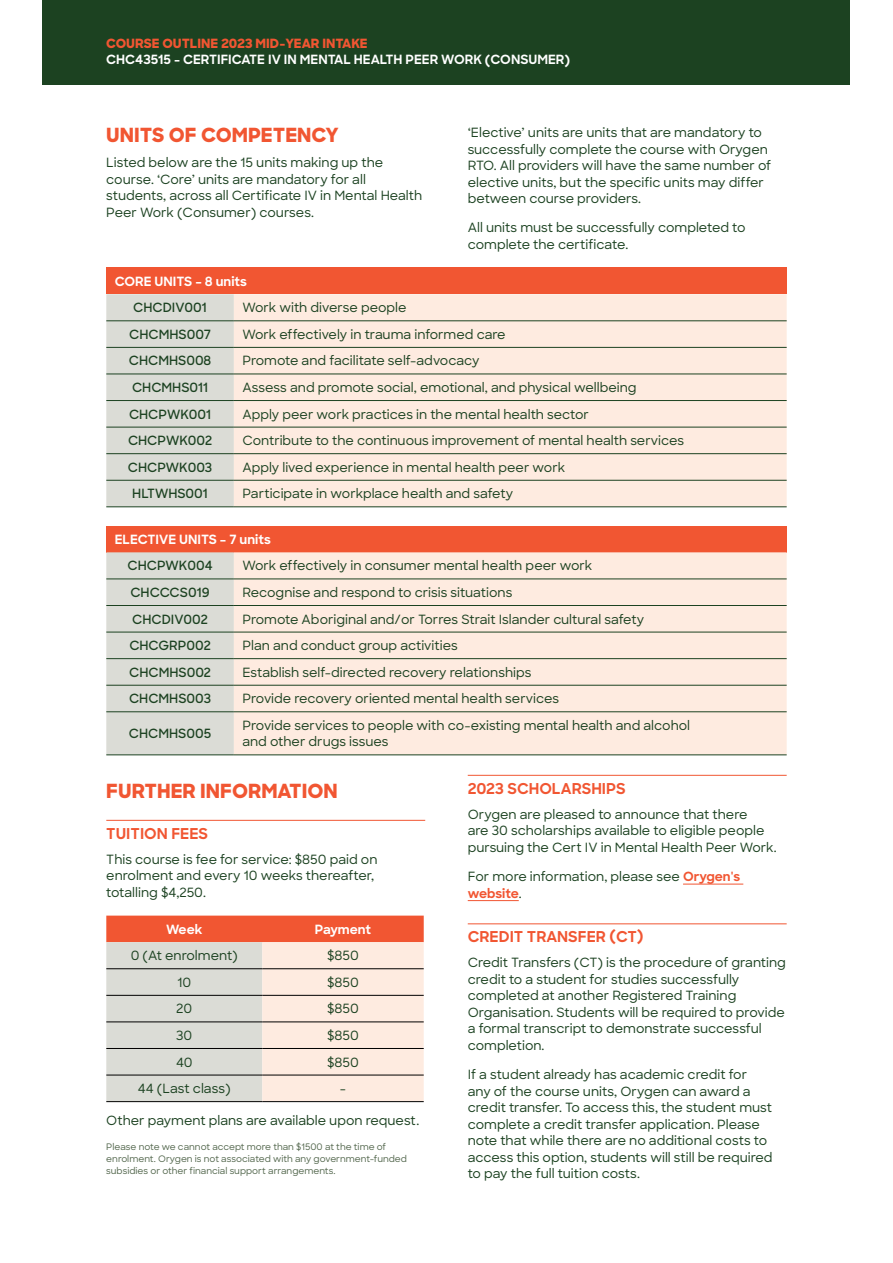
<style>
.page{position:relative;width:893px;height:1263px;background:#fff}
.page>*{position:absolute;margin:0;border:0;box-sizing:border-box;transform-origin:0 0}
.t1{font:800 19.5px "Sharp Sans";color:#f15632}
.t2{font:700 15px "Sharp Sans";color:#f15632}
.Body_text{font:500 12.75px/16.5px "Sharp Sans";color:#1c4221}
.Body_text-2{font:600 12.75px "Sharp Sans";color:#1c4221}
.Body_text-3{font:700 12.75px "Sharp Sans";color:#fff}
.t3{font:800 12.75px "Sharp Sans";color:#f15632}
.Disclaimer_and_ackno{font:500 9px/12px "Sharp Sans";color:#53674d}
.s1{font-weight:700;color:#f15632}
</style>
<div class="page">
<div style="left:43px;top:0;width:807px;height:85px;background:#1c4221"></div>
<div style="left:106px;top:268px;width:681px;height:26px;background:#f15632"></div>
<div style="left:106px;top:294px;width:128px;height:213px;background:#dbdcd6"></div>
<div style="left:234px;top:294px;width:553px;height:213px;background:#feebe0"></div>
<hr style="left:106px;top:321px;width:128px;height:1px;background:#1c4221">
<hr style="left:234px;top:321px;width:553px;height:1px;background:#1c4221">
<hr style="left:106px;top:347px;width:128px;height:1px;background:#1c4221">
<hr style="left:234px;top:347px;width:553px;height:1px;background:#1c4221">
<hr style="left:106px;top:374px;width:128px;height:1px;background:#1c4221">
<hr style="left:234px;top:374px;width:553px;height:1px;background:#1c4221">
<hr style="left:106px;top:400px;width:128px;height:1px;background:#1c4221">
<hr style="left:234px;top:400px;width:553px;height:1px;background:#1c4221">
<hr style="left:106px;top:427px;width:128px;height:1px;background:#1c4221">
<hr style="left:234px;top:427px;width:553px;height:1px;background:#1c4221">
<hr style="left:106px;top:453px;width:128px;height:1px;background:#1c4221">
<hr style="left:234px;top:453px;width:553px;height:1px;background:#1c4221">
<hr style="left:106px;top:480px;width:128px;height:1px;background:#1c4221">
<hr style="left:234px;top:480px;width:553px;height:1px;background:#1c4221">
<hr style="left:106px;top:507px;width:128px;height:1px;background:#1c4221">
<hr style="left:234px;top:507px;width:553px;height:1px;background:#1c4221">
<div style="left:106px;top:526px;width:681px;height:26px;background:#f15632"></div>
<div style="left:106px;top:552px;width:128px;height:203px;background:#dbdcd6"></div>
<div style="left:234px;top:552px;width:553px;height:203px;background:#feebe0"></div>
<hr style="left:106px;top:579px;width:128px;height:1px;background:#1c4221">
<hr style="left:234px;top:579px;width:553px;height:1px;background:#1c4221">
<hr style="left:106px;top:605px;width:128px;height:1px;background:#1c4221">
<hr style="left:234px;top:605px;width:553px;height:1px;background:#1c4221">
<hr style="left:106px;top:632px;width:128px;height:1px;background:#1c4221">
<hr style="left:234px;top:632px;width:553px;height:1px;background:#1c4221">
<hr style="left:106px;top:658px;width:128px;height:1px;background:#1c4221">
<hr style="left:234px;top:658px;width:553px;height:1px;background:#1c4221">
<hr style="left:106px;top:685px;width:128px;height:1px;background:#1c4221">
<hr style="left:234px;top:685px;width:553px;height:1px;background:#1c4221">
<hr style="left:106px;top:711px;width:128px;height:1px;background:#1c4221">
<hr style="left:234px;top:711px;width:553px;height:1px;background:#1c4221">
<hr style="left:106px;top:755px;width:128px;height:1px;background:#1c4221">
<hr style="left:234px;top:755px;width:553px;height:1px;background:#1c4221">
<hr style="left:106px;top:820px;width:319px;height:1px;background:#f15632">
<svg style="left:106px;top:915px;width:318px;height:186px;background:#ebcdc0"></svg>
<hr style="left:106px;top:968px;width:156px;height:1px;background:#000">
<hr style="left:262px;top:968px;width:162px;height:1px;background:#000">
<hr style="left:106px;top:995px;width:156px;height:1px;background:#000">
<hr style="left:262px;top:995px;width:162px;height:1px;background:#000">
<hr style="left:106px;top:1022px;width:156px;height:1px;background:#000">
<hr style="left:262px;top:1022px;width:162px;height:1px;background:#000">
<hr style="left:106px;top:1048px;width:156px;height:1px;background:#000">
<hr style="left:262px;top:1048px;width:162px;height:1px;background:#000">
<hr style="left:106px;top:1075px;width:156px;height:1px;background:#000">
<hr style="left:262px;top:1075px;width:162px;height:1px;background:#000">
<hr style="left:106px;top:1101px;width:156px;height:1px;background:#000">
<hr style="left:262px;top:1101px;width:162px;height:1px;background:#000">
<hr style="left:468px;top:775px;width:319px;height:1px;background:#f15632">
<hr style="left:683px;top:884px;width:60px;height:1px;background:#f15632">
<hr style="left:468px;top:900px;width:51px;height:1px;background:#f15632">
<hr style="left:468px;top:923px;width:319px;height:1px;background:#f15632">
<p class="t3" style="left:106px;top:33px;width:263px">COURSE OUTLINE 2023 MID-YEAR INTAKE</p>
<p class="Body_text-3" style="left:106px;top:50px;width:465px">CHC43515 - CERTIFICATE IV IN MENTAL HEALTH PEER WORK (CONSUMER)</p>
<h1 class="t1" style="left:106px;top:121px;width:234px">UNITS OF COMPETENCY</h1>
<p class="Body_text" style="left:106px;top:154px;width:318px">Listed below are the 15 units making up the course. ‘Core’ units are mandatory for all students, across all Certificate IV in Mental Health Peer Work (Consumer) courses.</p>
<p class="Body_text" style="left:468px;top:124px;width:305px">‘Elective’ units are units that are mandatory to successfully complete the course with Orygen RTO. All providers will have the same number of elective units, but the specific units may differ between course providers.</p>
<p class="Body_text" style="left:468px;top:219px;width:279px">All units must be successfully completed to complete the certificate.</p>
<p class="Body_text-3" style="left:115px;top:272px;width:134px">CORE UNITS – 8 units</p>
<p class="Body_text-2" style="left:133px;top:298px;width:75px">CHCDIV001</p>
<p class="Body_text" style="left:242px;top:299px;width:166px">Work with diverse people</p>
<p class="Body_text-2" style="left:129px;top:325px;width:83px">CHCMHS007</p>
<p class="Body_text" style="left:242px;top:325px;width:265px">Work effectively in trauma informed care</p>
<p class="Body_text-2" style="left:129px;top:351px;width:84px">CHCMHS008</p>
<p class="Body_text" style="left:242px;top:352px;width:239px">Promote and facilitate self-advocacy</p>
<p class="Body_text-2" style="left:132px;top:378px;width:78px">CHCMHS011</p>
<p class="Body_text" style="left:242px;top:379px;width:396px">Assess and promote social, emotional, and physical wellbeing</p>
<p class="Body_text-2" style="left:129px;top:405px;width:84px">CHCPWK001</p>
<p class="Body_text" style="left:242px;top:405px;width:348px">Apply peer work practices in the mental health sector</p>
<p class="Body_text-2" style="left:128px;top:431px;width:86px">CHCPWK002</p>
<p class="Body_text" style="left:242px;top:432px;width:443px">Contribute to the continuous improvement of mental health services</p>
<p class="Body_text-2" style="left:128px;top:458px;width:86px">CHCPWK003</p>
<p class="Body_text" style="left:242px;top:458px;width:324px">Apply lived experience in mental health peer work</p>
<p class="Body_text-2" style="left:132px;top:484px;width:77px">HLTWHS001</p>
<p class="Body_text" style="left:242px;top:485px;width:272px">Participate in workplace health and safety</p>
<p class="Body_text-3" style="left:115px;top:530px;width:158px">ELECTIVE UNITS – 7 units</p>
<p class="Body_text-2" style="left:128px;top:556px;width:87px">CHCPWK004</p>
<p class="Body_text" style="left:242px;top:557px;width:351px">Work effectively in consumer mental health peer work</p>
<p class="Body_text-2" style="left:130px;top:583px;width:81px">CHCCCS019</p>
<p class="Body_text" style="left:242px;top:583px;width:271px">Recognise and respond to crisis situations</p>
<p class="Body_text-2" style="left:132px;top:610px;width:77px">CHCDIV002</p>
<p class="Body_text" style="left:242px;top:610px;width:403px">Promote Aboriginal and/or Torres Strait Islander cultural safety</p>
<p class="Body_text-2" style="left:129px;top:636px;width:83px">CHCGRP002</p>
<p class="Body_text" style="left:242px;top:637px;width:217px">Plan and conduct group activities</p>
<p class="Body_text-2" style="left:129px;top:663px;width:83px">CHCMHS002</p>
<p class="Body_text" style="left:242px;top:663px;width:290px">Establish self-directed recovery relationships</p>
<p class="Body_text-2" style="left:129px;top:689px;width:83px">CHCMHS003</p>
<p class="Body_text" style="left:242px;top:690px;width:318px">Provide recovery oriented mental health services</p>
<p class="Body_text-2" style="left:129px;top:724px;width:84px">CHCMHS005</p>
<p class="Body_text" style="left:242px;top:716px;width:449px">Provide services to people with co-existing mental health and alcohol and other drugs issues</p>
<h1 class="t1" style="left:106px;top:777px;width:233px">FURTHER INFORMATION</h1>
<h2 class="t2" style="left:106px;top:822px;width:103px">TUITION FEES</h2>
<p class="Body_text" style="left:106px;top:850px;width:273px">This course is fee for service: $850 paid on enrolment and every 10 weeks thereafter, totalling $4,250.</p>
<p class="Body_text-3" style="left:166px;top:919px;width:38px">Week</p>
<p class="Body_text-3" style="left:315px;top:919px;width:58px">Payment</p>
<p class="Body_text" style="left:131px;top:947px;width:109px">0 (At enrolment)</p>
<p class="Body_text" style="left:327px;top:947px;width:33px">$850</p>
<p class="Body_text" style="left:177px;top:973px;width:15px">10</p>
<p class="Body_text" style="left:327px;top:973px;width:33px">$850</p>
<p class="Body_text" style="left:176px;top:1000px;width:17px">20</p>
<p class="Body_text" style="left:327px;top:1000px;width:33px">$850</p>
<p class="Body_text" style="left:176px;top:1026px;width:18px">30</p>
<p class="Body_text" style="left:327px;top:1026px;width:33px">$850</p>
<p class="Body_text" style="left:176px;top:1053px;width:18px">40</p>
<p class="Body_text" style="left:327px;top:1053px;width:33px">$850</p>
<p class="Body_text" style="left:138px;top:1080px;width:94px">44 (Last class)</p>
<p class="Body_text" style="left:340px;top:1080px;width:8px">-</p>
<p class="Body_text" style="left:106px;top:1111px;width:314px">Other payment plans are available upon request.</p>
<p class="Disclaimer_and_ackno" style="left:106px;top:1140px;width:302px">Please note we cannot accept more than $1500 at the time of enrolment. Orygen is not associated with any government-funded subsidies or other financial support arrangements.</p>
<h2 class="t2" style="left:468px;top:777px;width:160px">2023 SCHOLARSHIPS</h2>
<p class="Body_text" style="left:468px;top:805px;width:310px">Orygen are pleased to announce that there<br>are 30 scholarships available to eligible people pursuing the Cert IV in Mental Health Peer Work.</p>
<p class="Body_text" style="left:468px;top:868px;width:274px">For more information, please see <span class="s1">Orygen's website</span>.</p>
<h2 class="t2" style="left:468px;top:926px;width:177px">CREDIT TRANSFER (CT)</h2>
<p class="Body_text" style="left:468px;top:954px;width:320px">Credit Transfers (CT) is the procedure of granting credit to a student for studies successfully completed at another Registered Training Organisation. Students will be required to provide a formal transcript to demonstrate successful completion.</p>
<p class="Body_text" style="left:468px;top:1066px;width:306px">If a student already has academic credit for any of the course units, Orygen can award a credit transfer. To access this, the student must complete a credit transfer application. Please note that while there are no additional costs to access this option, students will still be required to pay the full tuition costs.</p>
</div>
